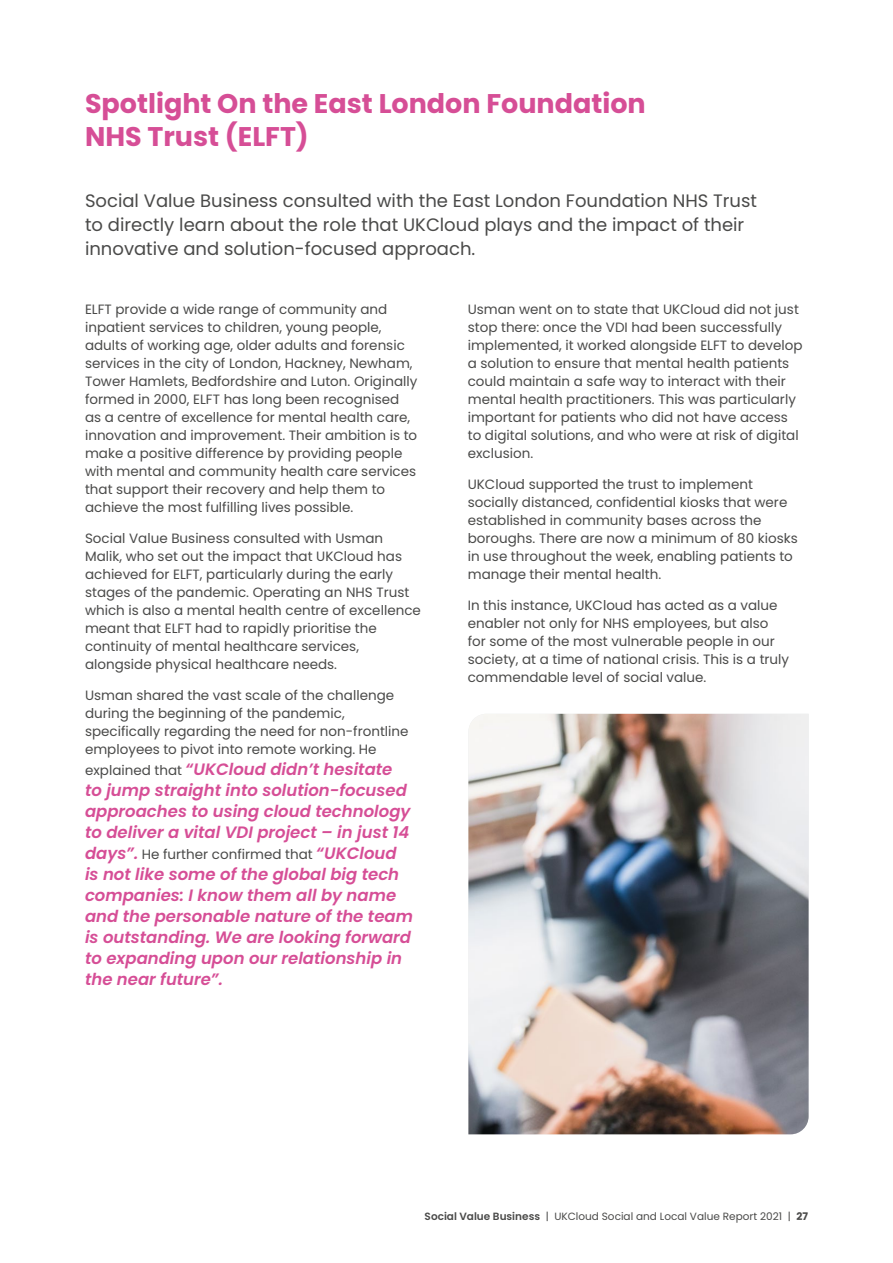
<style>
.page{position:relative;width:893px;height:1263px;background:#fff}
.page>*{position:absolute;margin:0;border:0;box-sizing:border-box;transform-origin:0 0}
.Heading{font:700 27px/32.4px "Poppins";color:#d64e96}
.Intro_paragraph{font:18px/24px "Poppins";color:#4a4a49}
.Body{font:italic 600 16.5px/21px "Poppins";color:#d64e96}
.Body-2{font:13.5px/18px "Poppins";color:#4a4a49}
.t1{font:10.5px "Poppins";color:#4a4a49}
.s1{font-weight:400;font-style:normal;font-size:13.5px;color:#4a4a49}
.s2{font-weight:600;font-style:italic;font-size:16.5px;color:#d64e96}
.s3{font-weight:600}
.s4{font-weight:700}
</style>
<div class="page">
<img style="left:468px;top:714px;width:341px;height:420px">
<p class="Heading" style="left:85px;top:88px;width:562px">Spotlight On the East London Foundation<br>NHS Trust (ELFT)</p>
<p class="Intro_paragraph" style="left:85px;top:189px;width:674px">Social Value Business consulted with the East London Foundation NHS Trust to directly learn about the role that UKCloud plays and the impact of their innovative and solution-focused approach.</p>
<p class="Body-2" style="left:85px;top:300px;width:334px">ELFT provide a wide range of community and inpatient services to children, young people, adults of working age, older adults and forensic services in the city of London, Hackney, Newham, Tower Hamlets, Bedfordshire and Luton. Originally formed in 2000, ELFT has long been recognised as a centre of excellence for mental health care, innovation and improvement. Their ambition is to make a positive difference by providing people with mental and community health care services that support their recovery and help them to achieve the most fulfilling lives possible.</p>
<p class="Body-2" style="left:85px;top:529px;width:337px">Social Value Business consulted with Usman Malik, who set out the impact that UKCloud has achieved for ELFT, particularly during the early stages of the pandemic. Operating an NHS Trust which is also a mental health centre of excellence meant that ELFT had to rapidly prioritise the continuity of mental healthcare services, alongside physical healthcare needs.</p>
<p class="Body-2" style="left:85px;top:686px;width:325px">Usman shared the vast scale of the challenge during the beginning of the pandemic, specifically regarding the need for non-frontline employees to pivot into remote working. He</p>
<p class="Body" style="left:85px;top:758px;width:327px"><span class="s1">explained that</span> “UKCloud didn’t hesitate to jump straight into solution-focused approaches to using cloud technology to deliver a vital VDI project – in just 14</p>
<p class="Body-2" style="left:85px;top:845px;width:313px"><span class="s2">days”.</span> He further confirmed that <span class="s2">“UKCloud</span></p>
<p class="Body" style="left:85px;top:863px;width:329px">is not like some of the global big tech companies: I know them all by name and the personable nature of the team is outstanding. We are looking forward to expanding upon our relationship in the near future”.</p>
<p class="Body-2" style="left:468px;top:300px;width:336px">Usman went on to state that UKCloud did not just stop there: once the VDI had been successfully implemented, it worked alongside ELFT to develop a solution to ensure that mental health patients could maintain a safe way to interact with their mental health practitioners. This was particularly important for patients who did not have access to digital solutions, and who were at risk of digital exclusion.</p>
<p class="Body-2" style="left:468px;top:475px;width:331px">UKCloud supported the trust to implement socially distanced, confidential kiosks that were established in community bases across the boroughs. There are now a minimum of 80 kiosks in use throughout the week, enabling patients to manage their mental health.</p>
<p class="Body-2" style="left:468px;top:596px;width:323px">In this instance, UKCloud has acted as a value enabler not only for NHS employees, but also for some of the most vulnerable people in our society, at a time of national crisis. This is a truly commendable level of social value.</p>
<p class="t1" style="left:425px;top:1211px;width:385px"><span class="s3">Social Value Business</span> | UKCloud Social and Local Value Report 2021 | <span class="s4">27</span></p>
</div>
